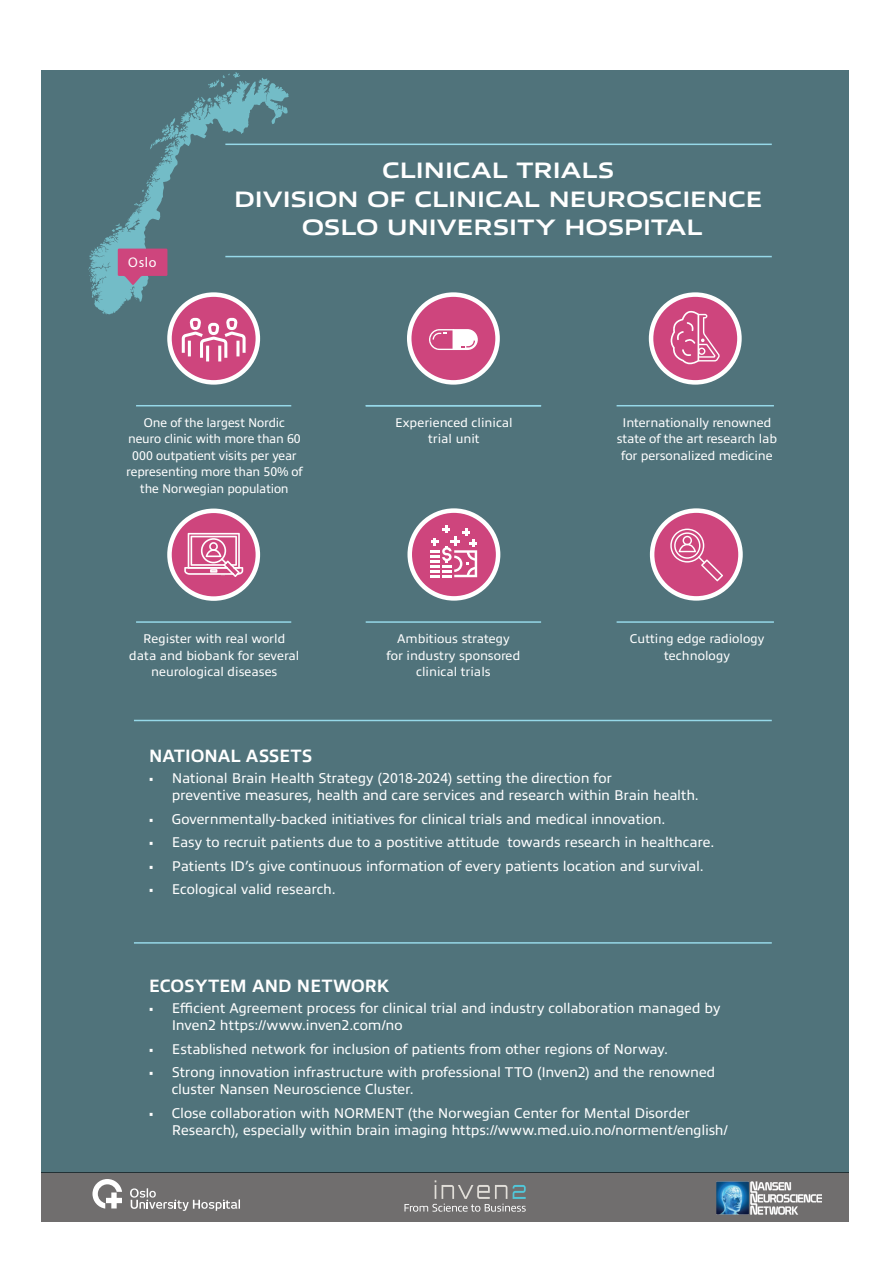
<style>
.page{position:relative;width:893px;height:1263px;background:#fff}
.page>*{position:absolute;margin:0;border:0;box-sizing:border-box;transform-origin:0 0}
.t1{font:700 22.5px/28.5px "Allumi Pro Extended";letter-spacing:-.02em;color:#fff;text-align:center}
.t2{font:700 18px "Allumi Pro";letter-spacing:-.015em;color:#fff}
.t3{font:14.25px/17.1px "Allumi Pro";letter-spacing:-.005em;color:#fff}
.t4{font:14.1px "Myriad Pro";color:#fff}
.t5{font:12.75px/16.5px "Allumi Pro";color:#fff;text-align:center}
</style>
<div class="page">
<div style="left:41px;top:70px;width:808px;height:1102px;background:#50737b"></div>
<div style="left:41px;top:1172px;width:808px;height:50px;background:#706e6e"></div>
<hr style="left:134px;top:720px;width:638px;height:1px;background:#96d8e8">
<hr style="left:134px;top:942px;width:638px;height:2px;background:#96d8e8">
<hr style="left:225px;top:256px;width:547px;height:1px;background:#96d8e8">
<hr style="left:225px;top:144px;width:547px;height:1px;background:#96d8e8">
<svg style="left:94px;top:78px;width:195px;height:237px"></svg>
<svg style="left:150px;top:72px;width:91px;height:77px"></svg>
<svg style="left:88px;top:218px;width:79px;height:82px"></svg>
<hr style="left:136px;top:405px;width:155px;height:1px;background:#96d8e8">
<hr style="left:136px;top:621px;width:155px;height:2px;background:#96d8e8">
<hr style="left:366px;top:405px;width:175px;height:1px;background:#96d8e8">
<hr style="left:366px;top:621px;width:175px;height:2px;background:#96d8e8">
<hr style="left:617px;top:405px;width:157px;height:1px;background:#96d8e8">
<hr style="left:617px;top:621px;width:157px;height:2px;background:#96d8e8">
<svg style="left:169px;top:295px;width:89px;height:87px;background:#d45c8d"></svg>
<div style="left:167px;top:292px;width:93px;height:93px;border:4px solid #fff;border-radius:50%"></div>
<div style="left:409px;top:295px;width:89px;height:87px;background:#ce457d;border-radius:50%"></div>
<div style="left:407px;top:292px;width:93px;height:93px;border:4px solid #fff;border-radius:50%"></div>
<svg style="left:651px;top:295px;width:88px;height:87px;background:#d45c8d"></svg>
<div style="left:649px;top:292px;width:93px;height:93px;border:4px solid #fff;border-radius:50%"></div>
<svg style="left:652px;top:511px;width:88px;height:87px;background:#d45b8d"></svg>
<div style="left:650px;top:508px;width:93px;height:93px;border:4px solid #fff;border-radius:50%"></div>
<svg style="left:410px;top:511px;width:88px;height:87px;background:#d35b8c"></svg>
<div style="left:407px;top:508px;width:93px;height:93px;border:4px solid #fff;border-radius:50%"></div>
<svg style="left:169px;top:511px;width:89px;height:88px;background:#d45d8e"></svg>
<div style="left:167px;top:509px;width:93px;height:92px;border:4px solid #fff;border-radius:50%"></div>
<svg style="left:429px;top:329px;width:49px;height:21px"></svg>
<hr style="left:206px;top:346px;width:3px;height:15px;background:#fff">
<hr style="left:218px;top:346px;width:3px;height:15px;background:#fff">
<svg style="left:182px;top:318px;width:64px;height:40px;background:#dd7fa6"></svg>
<svg style="left:668px;top:310px;width:52px;height:55px;background:#d66493"></svg>
<svg style="left:184px;top:533px;width:59px;height:44px;background:#de85a9"></svg>
<svg style="left:404px;top:1180px;width:122px;height:32px"></svg>
<svg style="left:92px;top:1179px;width:30px;height:29px"></svg>
<svg style="left:130px;top:1188px;width:110px;height:23px"></svg>
<img style="left:716px;top:1181px;width:106px;height:34px">
<svg style="left:430px;top:525px;width:47px;height:52px;background:#de82a7"></svg>
<svg style="left:669px;top:529px;width:54px;height:52px;background:#d56291"></svg>
<p class="t4" style="left:128px;top:254px;width:30px">Oslo</p>
<h1 class="t1" style="left:234px;top:154px;width:530px">CLINICAL TRIALS<br>DIVISION OF CLINICAL NEUROSCIENCE<br>OSLO UNIVERSITY HOSPITAL</h1>
<p class="t5" style="left:126px;top:413px;width:178px">One of the largest Nordic neuro clinic with more than 60<br>000 outpatient visits per year representing more than 50% of the Norwegian population</p>
<p class="t5" style="left:395px;top:413px;width:119px">Experienced clinical trial unit</p>
<p class="t5" style="left:617px;top:413px;width:162px">Internationally renowned state of the art research lab for personalized medicine</p>
<p class="t5" style="left:129px;top:629px;width:171px">Register with real world data and biobank for several neurological diseases</p>
<p class="t5" style="left:386px;top:629px;width:135px">Ambitious strategy<br>for industry sponsored clinical trials</p>
<p class="t5" style="left:630px;top:629px;width:136px">Cutting edge radiology technology</p>
<p class="t2" style="left:149px;top:742px;width:165px">NATIONAL ASSETS</p>
<p class="t3" style="left:172px;top:768px;width:529px;text-indent:-23px">• National Brain Health Strategy (2018-2024) setting the direction for<br>preventive measures, health and care services and research within Brain health.</p>
<p class="t3" style="left:149px;top:809px;width:518px">• Governmentally-backed initiatives for clinical trials and medical innovation.</p>
<p class="t3" style="left:149px;top:832px;width:567px">• Easy to recruit patients due to a postitive attitude towards research in healthcare.</p>
<p class="t3" style="left:149px;top:856px;width:556px">• Patients ID’s give continuous information of every patients location and survival.</p>
<p class="t3" style="left:149px;top:879px;width:188px">• Ecological valid research.</p>
<p class="t2" style="left:149px;top:972px;width:242px">ECOSYTEM AND NETWORK</p>
<p class="t3" style="left:172px;top:999px;width:550px;text-indent:-23px">• Efficient Agreement process for clinical trial and industry collaboration managed by<br>Inven2 https://www.inven2.com/no</p>
<p class="t3" style="left:149px;top:1039px;width:521px">• Established network for inclusion of patients from other regions of Norway.</p>
<p class="t3" style="left:172px;top:1063px;width:545px;text-indent:-23px">• Strong innovation infrastructure with professional TTO (Inven2) and the renowned cluster Nansen Neuroscience Cluster.</p>
<p class="t3" style="left:172px;top:1103px;width:558px;text-indent:-23px">• Close collaboration with NORMENT (the Norwegian Center for Mental Disorder<br>Research), especially within brain imaging https://www.med.uio.no/norment/english/</p>
</div>
